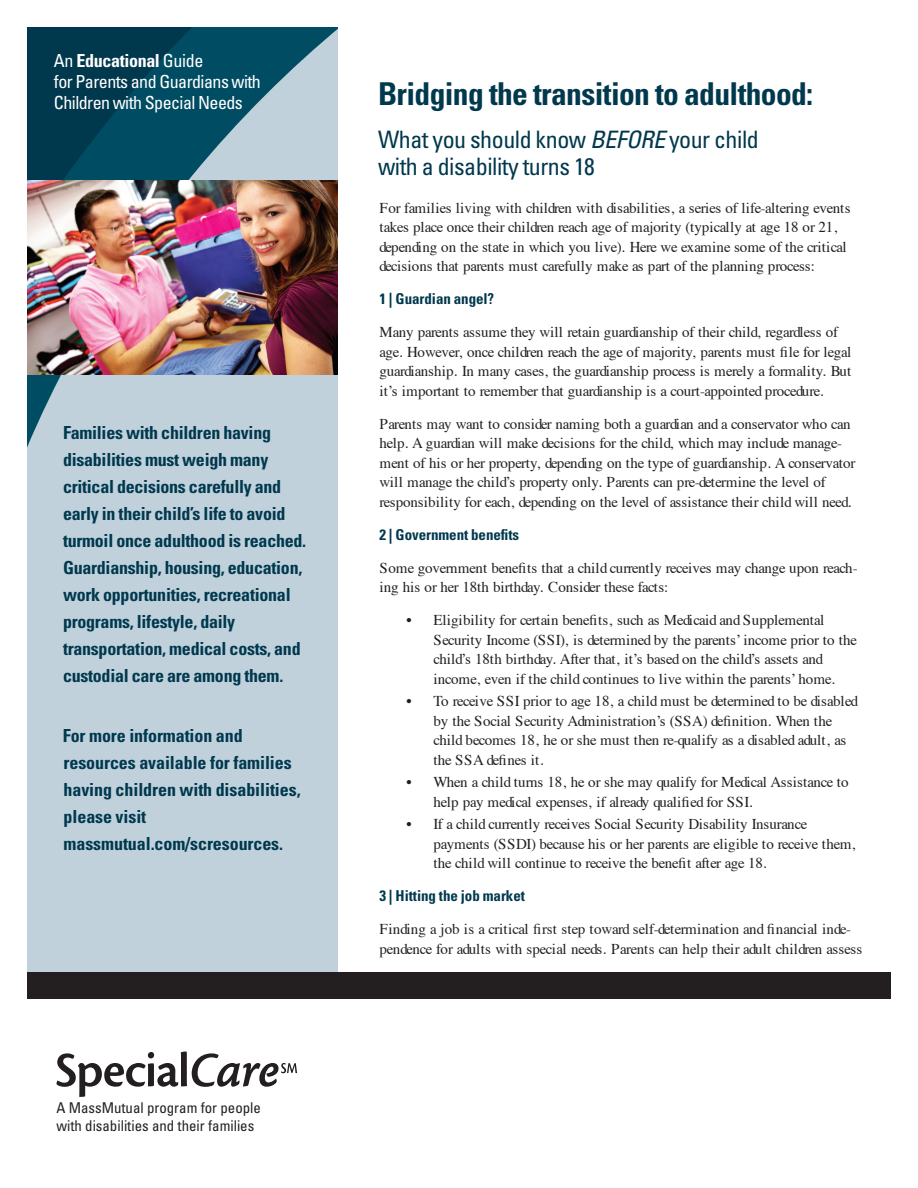
<style>
.page{position:relative;width:918px;height:1188px;background:#fff}
.page>*{position:absolute;margin:0;border:0;box-sizing:border-box;transform-origin:0 0}
.t1{font:700 condensed 31.5px "Univers";letter-spacing:-.02em;color:#00384e}
.t2{font:condensed 24px/27px "Univers";letter-spacing:-.02em;color:#00384e}
.t3{font:700 condensed 18px/27px "Univers";letter-spacing:-.015em;color:#00384e}
.t4{font:condensed 18px/21px "Univers";letter-spacing:-.03em;color:#fff}
.t5{font:15px/19.5px "Times";letter-spacing:-.005em;color:#231f20}
.t6{font:700 condensed 15px "Univers";letter-spacing:-.005em;color:#00384e}
.t7{font:condensed 14.85px/17.9px "Univers";color:#231f20}
.s1{font-weight:700}
.s2{font-style:italic}
</style>
<div class="page">
<div style="left:27px;top:27px;width:311px;height:955px;background:#c0d1db"></div>
<svg style="left:27px;top:27px;width:311px;height:421px"></svg>
<div style="left:27px;top:972px;width:864px;height:27px;background:#231f20"></div>
<svg style="left:56px;top:1051px;width:241px;height:46px"></svg>
<img style="left:27px;top:180px;width:311px;height:194px">
<p class="t4" style="left:54px;top:52px;width:209px">An <span class="s1">Educational</span> Guide<br>for Parents and Guardians with<br>Children with Special Needs</p>
<p class="t3" style="left:63px;top:421px;width:245px">Families with children having disabilities must weigh many critical decisions carefully and early in their child’s life to avoid turmoil once adulthood is reached.<br>Guardianship, housing, education, work opportunities, recreational programs, lifestyle, daily transportation, medical costs, and custodial care are among them.</p>
<p class="t3" style="left:63px;top:724px;width:239px">For more information and resources available for families having children with disabilities, please visit massmutual.com/scresources.</p>
<p class="t7" style="left:56px;top:1100px;width:206px">A MassMutual program for people with disabilities and their families</p>
<h1 class="t1" style="left:378px;top:82px;width:437px">Bridging the transition to adulthood:</h1>
<h2 class="t2" style="left:378px;top:128px;width:382px">What you should know <span class="s2">BEFORE</span> your child with a disability turns 18</h2>
<p class="t5" style="left:379px;top:199px;width:473px">For families living with children with disabilities, a series of life-altering events takes place once their children reach age of majority (typically at age 18 or 21, depending on the state in which you live). Here we examine some of the critical decisions that parents must carefully make as part of the planning process:</p>
<p class="t6" style="left:379px;top:293px;width:116px">1 | Guardian angel?</p>
<p class="t5" style="left:379px;top:324px;width:473px">Many parents assume they will retain guardianship of their child, regardless of age. However, once children reach the age of majority, parents must file for legal guardianship. In many cases, the guardianship process is merely a formality. But it’s important to remember that guardianship is a court-appointed procedure.</p>
<p class="t5" style="left:379px;top:415px;width:478px">Parents may want to consider naming both a guardian and a conservator who can help. A guardian will make decisions for the child, which may include manage&shy;ment of his or her property, depending on the type of guardianship. A conservator will manage the child’s property only. Parents can pre-determine the level of responsibility for each, depending on the level of assistance their child will need.</p>
<p class="t6" style="left:379px;top:529px;width:141px">2 | Government benefits</p>
<p class="t5" style="left:379px;top:559px;width:480px">Some government benefits that a child currently receives may change upon reach&shy;ing his or her 18th birthday. Consider these facts:</p>
<p class="t5" style="left:433px;top:612px;width:425px;text-indent:-27px">• Eligibility for certain benefits, such as Medicaid and Supplemental Security Income (SSI), is determined by the parents’ income prior to the child’s 18th birthday. After that, it’s based on the child’s assets and income, even if the child continues to live within the parents’ home.</p>
<p class="t5" style="left:433px;top:693px;width:427px;text-indent:-27px">• To receive SSI prior to age 18, a child must be determined to be disabled by the Social Security Administration’s (SSA) definition. When the child becomes 18, he or she must then re-qualify as a disabled adult, as the SSA defines it.</p>
<p class="t5" style="left:433px;top:774px;width:417px;text-indent:-27px">• When a child turns 18, he or she may qualify for Medical Assistance to help pay medical expenses, if already qualified for SSI.</p>
<p class="t5" style="left:433px;top:816px;width:423px;text-indent:-27px">• If a child currently receives Social Security Disability Insurance payments (SSDI) because his or her parents are eligible to receive them, the child will continue to receive the benefit after age 18.</p>
<p class="t6" style="left:379px;top:890px;width:147px">3 | Hitting the job market</p>
<p class="t5" style="left:379px;top:921px;width:485px">Finding a job is a critical first step toward self-determination and financial inde&shy;pendence for adults with special needs. Parents can help their adult children assess</p>
</div>
